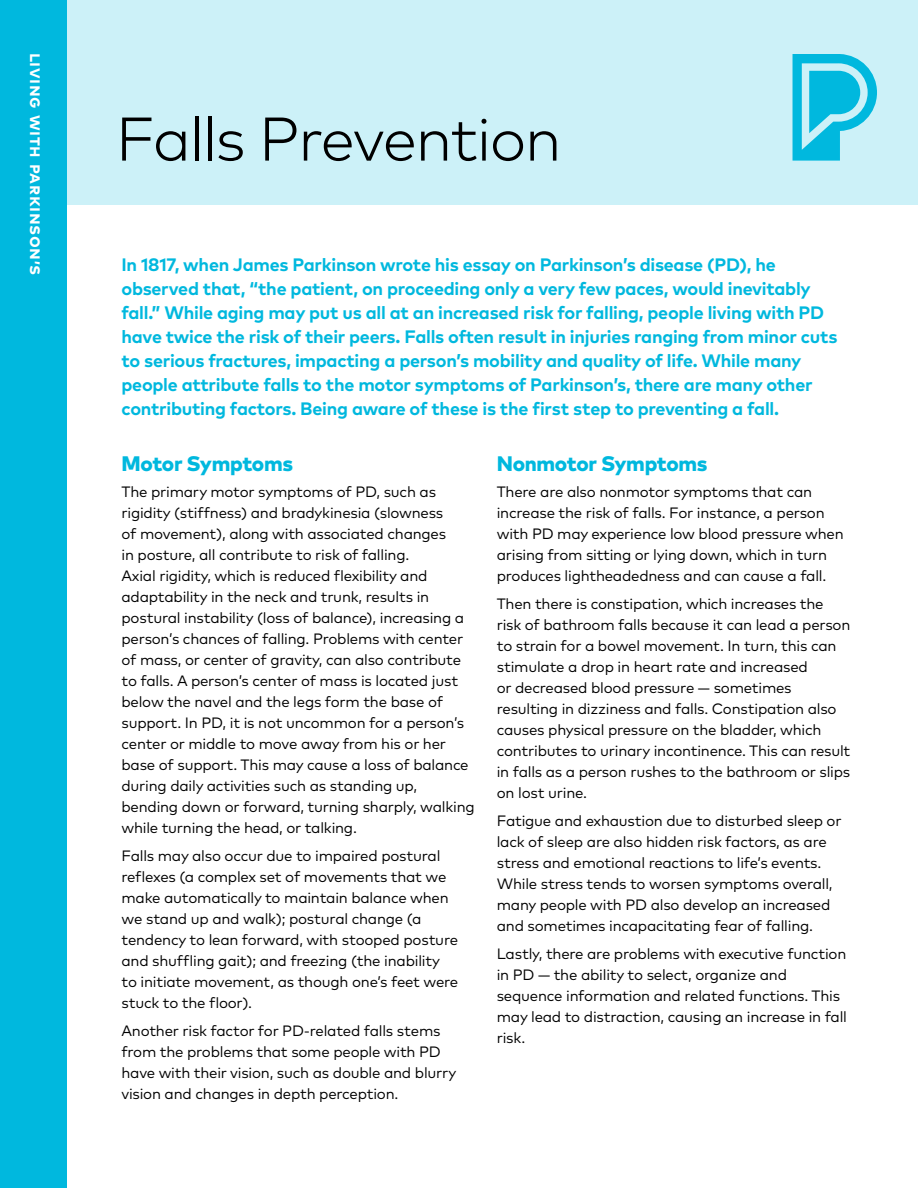
<style>
.page{position:relative;width:918px;height:1188px;background:#fff}
.page>*{position:absolute;margin:0;border:0;box-sizing:border-box;transform-origin:0 0}
.t1{font:300 61.5px "Mark OT";letter-spacing:-.025em;color:#000}
.t2{font:800 21px "Mark OT";letter-spacing:-.015em;color:#00b8de}
.t3{font:700 18px/24px "Mark OT";letter-spacing:-.015em;color:#00b8de}
.t4{font:700 18px "Mark OT";letter-spacing:.04em;color:#fff}
.t5{font:15px/21px "Mark OT";letter-spacing:-.015em;color:#000}
</style>
<div class="page">
<div style="left:68px;top:0;width:850px;height:205px;background:#ccf1f8"></div>
<div style="left:0;top:0;width:68px;height:1188px;background:#00b8de"></div>
<svg style="left:793px;top:54px;width:84px;height:107px"></svg>
<p class="t4" style="left:48px;top:53px;width:224px;rotate:90deg">Living with Parkinson’s</p>
<h1 class="t1" style="left:116px;top:102px;width:447px">Falls Prevention</h1>
<p class="t3" style="left:122px;top:252px;width:717px">In 1817, when James Parkinson wrote his essay on Parkinson’s disease (PD), he observed that, “the patient, on proceeding only a very few paces, would inevitably fall.” While aging may put us all at an increased risk for falling, people living with PD have twice the risk of their peers. Falls often result in injuries ranging from minor cuts to serious fractures, impacting a person’s mobility and quality of life. While many people attribute falls to the motor symptoms of Parkinson’s, there are many other contributing factors. Being aware of these is the first step to preventing a fall.</p>
<h2 class="t2" style="left:122px;top:450px;width:173px">Motor Symptoms</h2>
<p class="t5" style="left:122px;top:481px;width:355px">The primary motor symptoms of PD, such as rigidity (stiffness) and bradykinesia (slowness<br>of movement), along with associated changes<br>in posture, all contribute to risk of falling.<br>Axial rigidity, which is reduced flexibility and adaptability in the neck and trunk, results in postural instability (loss of balance), increasing a person’s chances of falling. Problems with center of mass, or center of gravity, can also contribute to falls. A person’s center of mass is located just below the navel and the legs form the base of support. In PD, it is not uncommon for a person’s center or middle to move away from his or her base of support. This may cause a loss of balance during daily activities such as standing up, bending down or forward, turning sharply, walking while turning the head, or talking.</p>
<p class="t5" style="left:122px;top:845px;width:338px">Falls may also occur due to impaired postural reflexes (a complex set of movements that we make automatically to maintain balance when we stand up and walk); postural change (a tendency to lean forward, with stooped posture and shuffling gait); and freezing (the inability to initiate movement, as though one’s feet were stuck to the floor).</p>
<p class="t5" style="left:122px;top:1020px;width:337px">Another risk factor for PD-related falls stems from the problems that some people with PD have with their vision, such as double and blurry vision and changes in depth perception.</p>
<h2 class="t2" style="left:497px;top:450px;width:212px">Nonmotor Symptoms</h2>
<p class="t5" style="left:497px;top:481px;width:348px">There are also nonmotor symptoms that can increase the risk of falls. For instance, a person with PD may experience low blood pressure when arising from sitting or lying down, which in turn produces lightheadedness and can cause a fall.</p>
<p class="t5" style="left:497px;top:593px;width:355px">Then there is constipation, which increases the risk of bathroom falls because it can lead a person to strain for a bowel movement. In turn, this can stimulate a drop in heart rate and increased<br>or decreased blood pressure — sometimes resulting in dizziness and falls. Constipation also causes physical pressure on the bladder, which contributes to urinary incontinence. This can result in falls as a person rushes to the bathroom or slips on lost urine.</p>
<p class="t5" style="left:497px;top:810px;width:346px">Fatigue and exhaustion due to disturbed sleep or lack of sleep are also hidden risk factors, as are stress and emotional reactions to life’s events.<br>While stress tends to worsen symptoms overall, many people with PD also develop an increased and sometimes incapacitating fear of falling.</p>
<p class="t5" style="left:497px;top:943px;width:352px">Lastly, there are problems with executive function in PD — the ability to select, organize and sequence information and related functions. This may lead to distraction, causing an increase in fall risk.</p>
</div>
